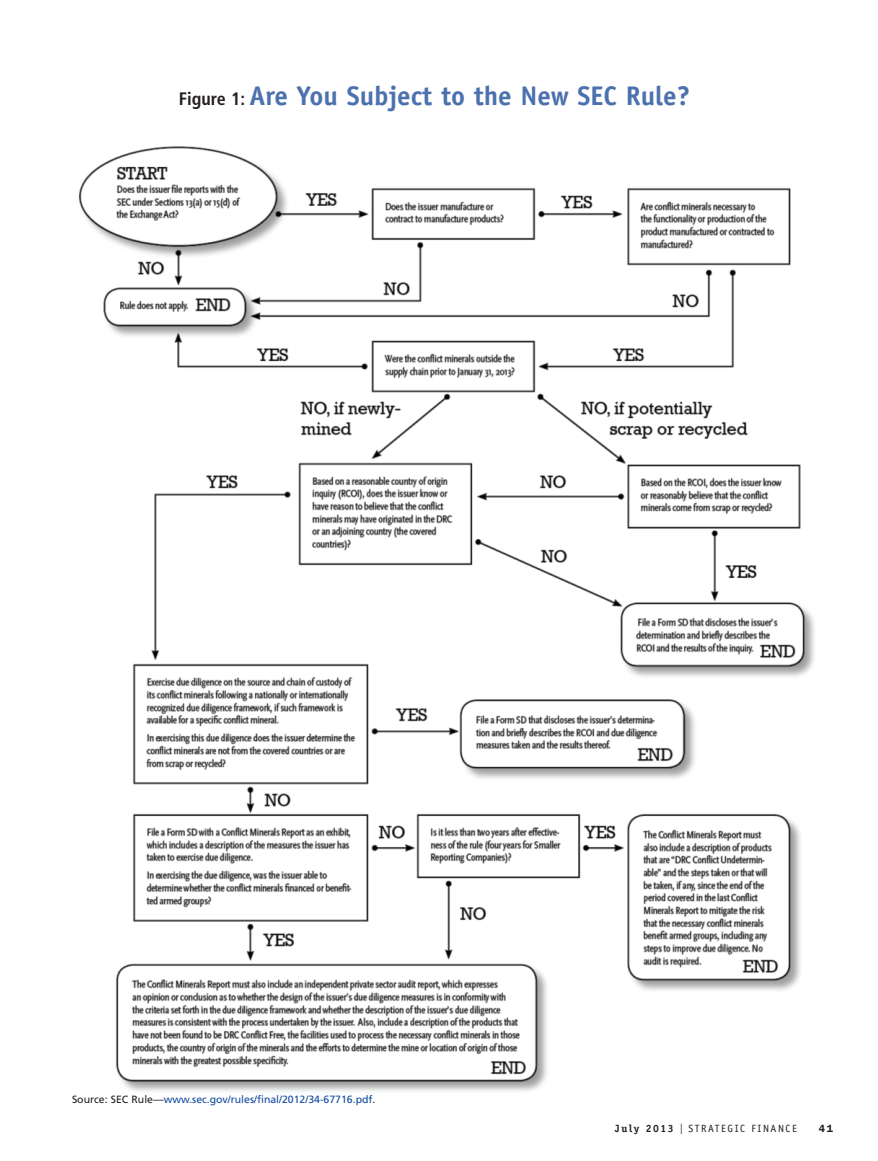
<style>
.page{position:relative;width:878px;height:1161px;background:#fff}
.page>*{position:absolute;margin:0;border:0;box-sizing:border-box;transform-origin:0 0}
.t1{font:700 27px "Officina Sans";color:#4b71ae}
.t2{font:10.5px "Frutiger";color:#0f499d}
.t3{font:10.5px "Officina Sans";letter-spacing:.15em;color:#231f20}
.t4{font:600 10.5px "Franklin Gothic";color:#231f20}
.s1{font-family:"Frutiger";font-stretch:condensed;font-size:18px;color:#231f20}
.s2{color:#231f20}
.s3{font-family:"Officina Serif";font-weight:700}
.s4{font-family:"Franklin Gothic";font-size:15px}
</style>
<div class="page">
<img style="left:79px;top:146px;width:736px;height:945px">
<h1 class="t1" style="left:179px;top:86px;width:513px"><span class="s1">Figure 1:</span> Are You Subject to the New SEC Rule?</h1>
<p class="t2" style="left:72px;top:1095px;width:305px"><span class="s2">Source: SEC Rule—</span>www.sec.gov/rules/final/2012/34-67716.pdf<span class="s2">.</span></p>
<p class="t3" style="left:615px;top:1125px;width:183px"><span class="s3">July 2013</span> <span class="s4">I</span> STRATEGIC FINANCE</p>
<p class="t4" style="left:818px;top:1125px;width:16px">41</p>
</div>
